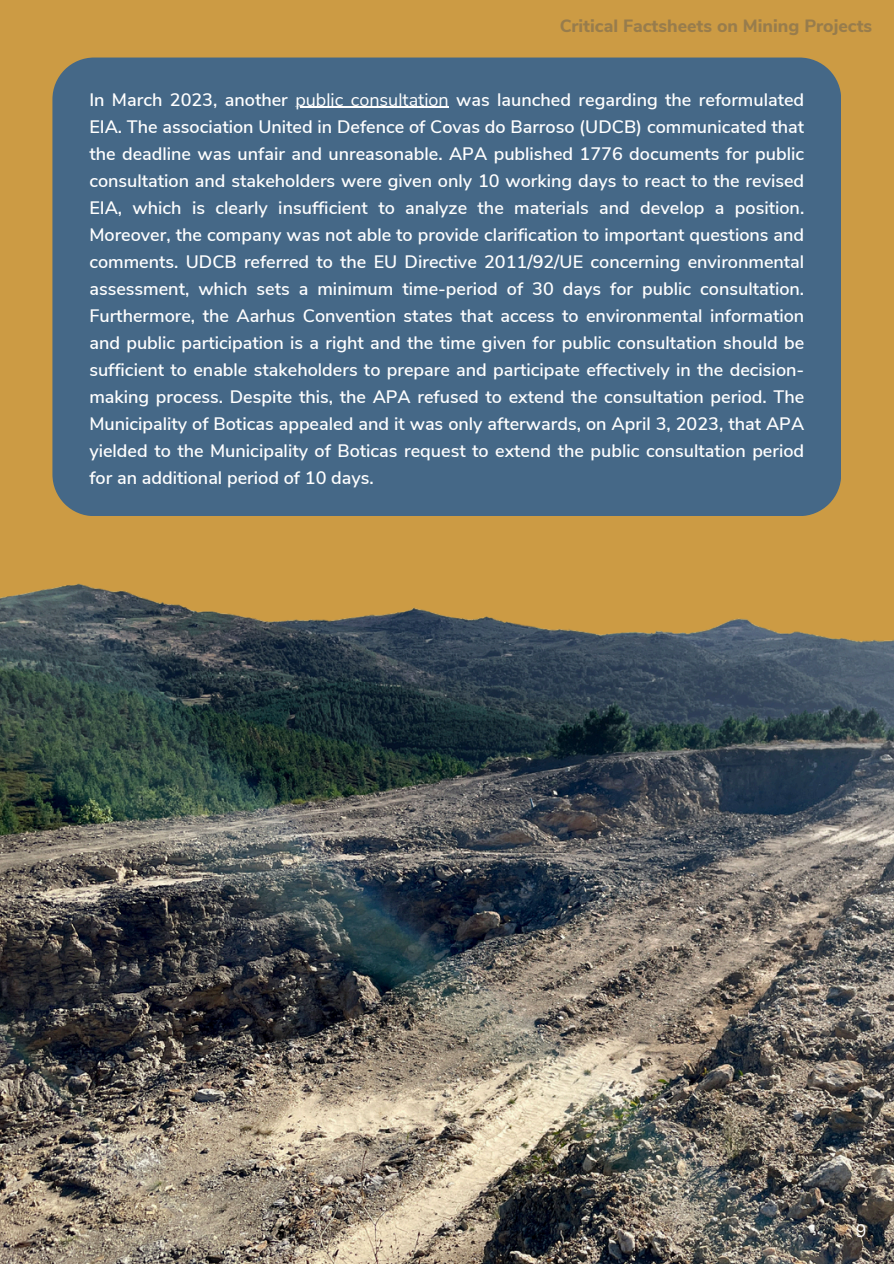
<style>
.page{position:relative;width:894px;height:1264px;background:#fff}
.page>*{position:absolute;margin:0;border:0;box-sizing:border-box;transform-origin:0 0}
.t1{font:600 18px/27px "Nunito Sans";color:#fff;text-align:justify}
.t2{font:18px "Nunito Sans 10 pt";color:#fff}
.t3{font:800 17.7px "Nunito Sans";color:#575757}
.s1{font-weight:400}
</style>
<div class="page">
<div style="left:0;top:0;width:893px;height:1263px;background:#cc9b44"></div>
<div style="left:52px;top:58px;width:788px;height:409px;background:#456887"></div>
<img style="left:0;top:467px;width:893px;height:796px">
<hr style="left:295px;top:107px;width:153px;height:1px;background:#fff">
<p class="t3" style="left:559px;top:14px;width:314px">Critical Factsheets on Mining Projects</p>
<p class="t1" style="left:89px;top:86px;width:716px">In March 2023, another <span class="s1">public consultation</span> was launched regarding the reformulated</p>
<p class="t1" style="left:89px;top:113px;width:716px">EIA. The association United in Defence of Covas do Barroso (UDCB) communicated that the deadline was unfair and unreasonable. APA published 1776 documents for public consultation and stakeholders were given only 10 working days to react to the revised EIA, which is clearly insufficient to analyze the materials and develop a position.<br>Moreover, the company was not able to provide clarification to important questions and comments. UDCB referred to the EU Directive 2011/92/UE concerning environmental assessment, which sets a minimum time-period of 30 days for public consultation.<br>Furthermore, the Aarhus Convention states that access to environmental information and public participation is a right and the time given for public consultation should be sufficient to enable stakeholders to prepare and participate effectively in the decision&shy;making process. Despite this, the APA refused to extend the consultation period. The Municipality of Boticas appealed and it was only afterwards, on April 3, 2023, that APA yielded to the Municipality of Boticas request to extend the public consultation period for an additional period of 10 days.</p>
<h1 class="t2" style="left:855px;top:1219px;width:12px">9</h1>
</div>
